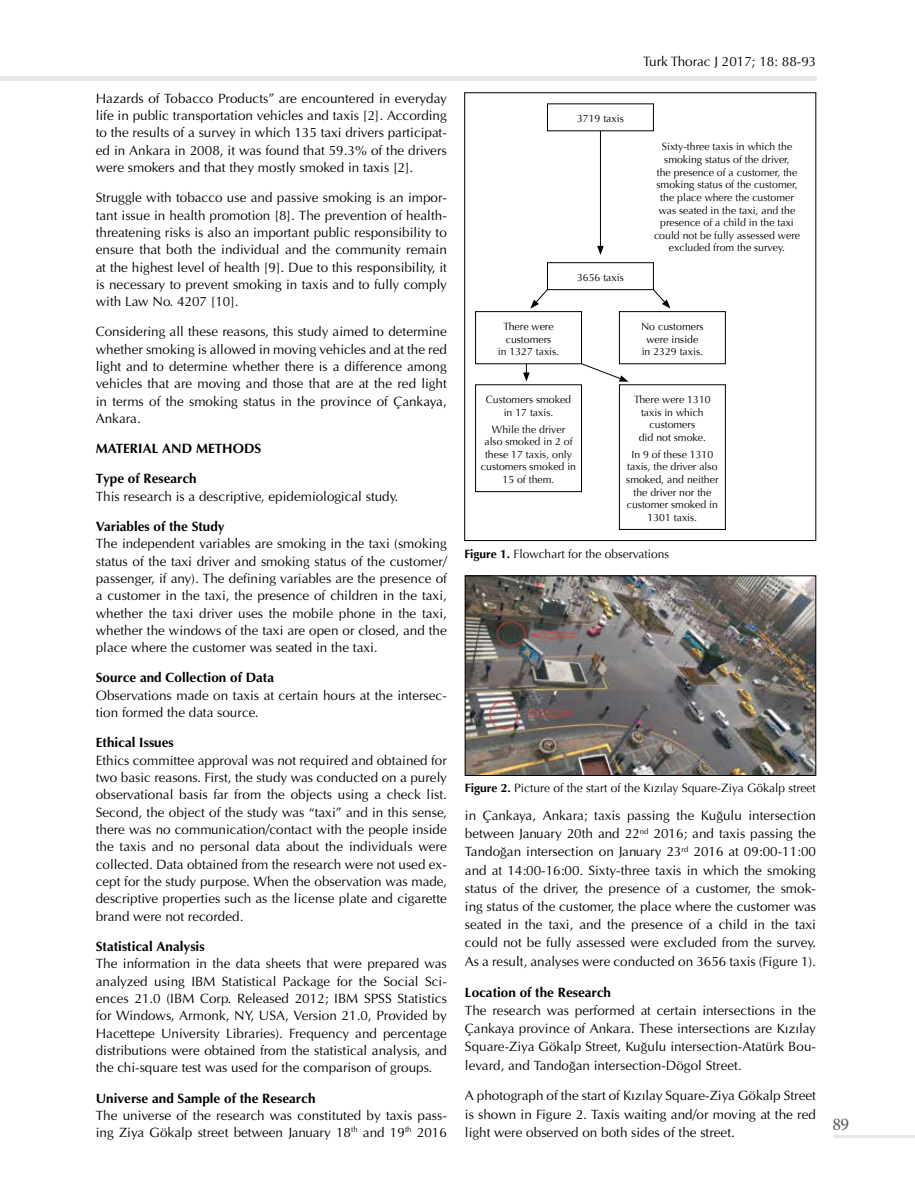
<style>
.page{position:relative;width:915px;height:1191px;background:#fff}
.page>*{position:absolute;margin:0;border:0;box-sizing:border-box;transform-origin:0 0}
.t1{font:18px "Minion Pro";color:#58595b}
.t2{font:13.5px/17.4px "Optima Normal Tr";color:#000;text-align:justify}
.t3{font:13.5px "Optima Bold Tr";color:#000}
.t4{font:13.5px "Optima";color:#000}
.t5{font:12px "Optima";color:#000}
.t6{font:10.5px/12.6px "Optima";color:#000;text-align:center}
.s1{font-weight:700}
</style>
<div class="page">
<div style="left:464px;top:92px;width:351px;height:449px;border:1px solid #000"></div>
<div style="left:547px;top:262px;width:106px;height:28px;border:1px solid #000"></div>
<div style="left:475px;top:311px;width:106px;height:53px;border:1px solid #000"></div>
<div style="left:619px;top:311px;width:106px;height:53px;border:1px solid #000"></div>
<div style="left:475px;top:384px;width:106px;height:108px;border:1px solid #000"></div>
<hr style="left:600px;top:131px;width:1px;height:117px;background:#000">
<svg style="left:597px;top:246px;width:6px;height:9px"></svg>
<svg style="left:523px;top:364px;width:6px;height:17px"></svg>
<svg style="left:530px;top:289px;width:18px;height:19px"></svg>
<svg style="left:652px;top:289px;width:18px;height:19px"></svg>
<svg style="left:580px;top:363px;width:48px;height:19px"></svg>
<img style="left:466px;top:577px;width:347px;height:196px">
<div style="left:464px;top:575px;width:351px;height:200px;border:1px solid #000"></div>
<hr style="left:0;top:77px;width:816px;height:4px;background:#e6e7e8">
<hr style="left:833px;top:1135px;width:81px;height:3px;background:#e6e7e8">
<p class="t2" style="left:96px;top:89px;width:352px">Hazards of Tobacco Products” are encountered in everyday life in public transportation vehicles and taxis [2]. According to the results of a survey in which 135 taxi drivers participat&shy;ed in Ankara in 2008, it was found that 59.3% of the drivers were smokers and that they mostly smoked in taxis [2].</p>
<p class="t2" style="left:96px;top:189px;width:352px">Struggle with tobacco use and passive smoking is an impor&shy;tant issue in health promotion [8]. The prevention of health&shy;threatening risks is also an important public responsibility to ensure that both the individual and the community remain at the highest level of health [9]. Due to this responsibility, it is necessary to prevent smoking in taxis and to fully comply with Law No. 4207 [10].</p>
<p class="t2" style="left:96px;top:323px;width:352px">Considering all these reasons, this study aimed to determine whether smoking is allowed in moving vehicles and at the red light and to determine whether there is a difference among vehicles that are moving and those that are at the red light in terms of the smoking status in the province of Çankaya, Ankara.</p>
<p class="t3" style="left:96px;top:440px;width:167px">MATERIAL AND METHODS</p>
<p class="t3" style="left:96px;top:470px;width:102px">Type of Research</p>
<p class="t2" style="left:96px;top:487px;width:304px">This research is a descriptive, epidemiological study.</p>
<p class="t3" style="left:96px;top:518px;width:130px">Variables of the Study</p>
<p class="t2" style="left:96px;top:535px;width:352px">The independent variables are smoking in the taxi (smoking status of the taxi driver and smoking status of the customer/ passenger, if any). The defining variables are the presence of a customer in the taxi, the presence of children in the taxi, whether the taxi driver uses the mobile phone in the taxi, whether the windows of the taxi are open or closed, and the place where the customer was seated in the taxi.</p>
<p class="t3" style="left:96px;top:669px;width:180px">Source and Collection of Data</p>
<p class="t2" style="left:96px;top:686px;width:352px">Observations made on taxis at certain hours at the intersec&shy;tion formed the data source.</p>
<p class="t3" style="left:96px;top:734px;width:80px">Ethical Issues</p>
<p class="t2" style="left:96px;top:751px;width:352px">Ethics committee approval was not required and obtained for two basic reasons. First, the study was conducted on a purely observational basis far from the objects using a check list.<br>Second, the object of the study was “taxi” and in this sense, there was no communication/contact with the people inside the taxis and no personal data about the individuals were collected. Data obtained from the research were not used ex&shy;cept for the study purpose. When the observation was made, descriptive properties such as the license plate and cigarette brand were not recorded.</p>
<p class="t3" style="left:96px;top:938px;width:110px">Statistical Analysis</p>
<p class="t2" style="left:96px;top:955px;width:352px">The information in the data sheets that were prepared was analyzed using IBM Statistical Package for the Social Sci&shy;ences 21.0 (IBM Corp. Released 2012; IBM SPSS Statistics for Windows, Armonk, NY, USA, Version 21.0, Provided by Hacettepe University Libraries). Frequency and percentage distributions were obtained from the statistical analysis, and the chi-square test was used for the comparison of groups.</p>
<p class="t3" style="left:96px;top:1089px;width:221px">Universe and Sample of the Research</p>
<p class="t2" style="left:96px;top:1106px;width:352px">The universe of the research was constituted by taxis pass&shy;ing Ziya Gökalp street between January 18<sup>th</sup> and 19<sup>th</sup> 2016</p>
<p class="t6" style="left:577px;top:112px;width:48px">3719 taxis</p>
<p class="t6" style="left:577px;top:271px;width:48px">3656 taxis</p>
<p class="t4" style="left:643px;top:54px;width:175px">Turk Thorac J 2017; 18: 88-93</p>
<p class="t6" style="left:653px;top:141px;width:147px">Sixty-three taxis in which the smoking status of the driver,<br>the presence of a customer, the smoking status of the customer, the place where the customer was seated in the taxi, and the presence of a child in the taxi could not be fully assessed were excluded from the survey.</p>
<p class="t6" style="left:497px;top:320px;width:63px">There were customers<br>in 1327 taxis.</p>
<p class="t6" style="left:641px;top:320px;width:64px">No customers were inside in 2329 taxis.</p>
<p class="t6" style="left:485px;top:393px;width:87px">Customers smoked in 17 taxis.</p>
<p class="t6" style="left:481px;top:423px;width:97px">While the driver<br>also smoked in 2 of these 17 taxis, only customers smoked in<br>15 of them.</p>
<p class="t6" style="left:634px;top:393px;width:78px">There were 1310 taxis in which customers<br>did not smoke.</p>
<p class="t6" style="left:626px;top:448px;width:94px">In 9 of these 1310 taxis, the driver also smoked, and neither the driver nor the customer smoked in<br>1301 taxis.</p>
<p class="t5" style="left:464px;top:547px;width:206px"><span class="s1">Figure 1.</span> Flowchart for the observations</p>
<p class="t5" style="left:464px;top:781px;width:352px"><span class="s1">Figure 2.</span> Picture of the start of the Kızılay Square-Ziya Gökalp street</p>
<p class="t2" style="left:464px;top:806px;width:352px;line-height:18.1px">in Çankaya, Ankara; taxis passing the Kuğulu intersection between January 20th and 22<sup>nd</sup> 2016; and taxis passing the Tandoğan intersection on January 23<sup>rd</sup> 2016 at 09:00-11:00 and at 14:00-16:00. Sixty-three taxis in which the smoking status of the driver, the presence of a customer, the smok&shy;ing status of the customer, the place where the customer was seated in the taxi, and the presence of a child in the taxi could not be fully assessed were excluded from the survey.<br>As a result, analyses were conducted on 3656 taxis (Figure 1).</p>
<p class="t3" style="left:464px;top:983px;width:148px">Location of the Research</p>
<p class="t2" style="left:464px;top:1001px;width:352px;line-height:18.1px">The research was performed at certain intersections in the Çankaya province of Ankara. These intersections are Kızılay Square-Ziya Gökalp Street, Kuğulu intersection-Atatürk Bou&shy;levard, and Tandoğan intersection-Dögol Street.</p>
<p class="t2" style="left:464px;top:1086px;width:352px;line-height:18.1px">A photograph of the start of Kızılay Square-Ziya Gökalp Street is shown in Figure 2. Taxis waiting and/or moving at the red light were observed on both sides of the street.</p>
<h1 class="t1" style="left:832px;top:1112px;width:18px">89</h1>
</div>
